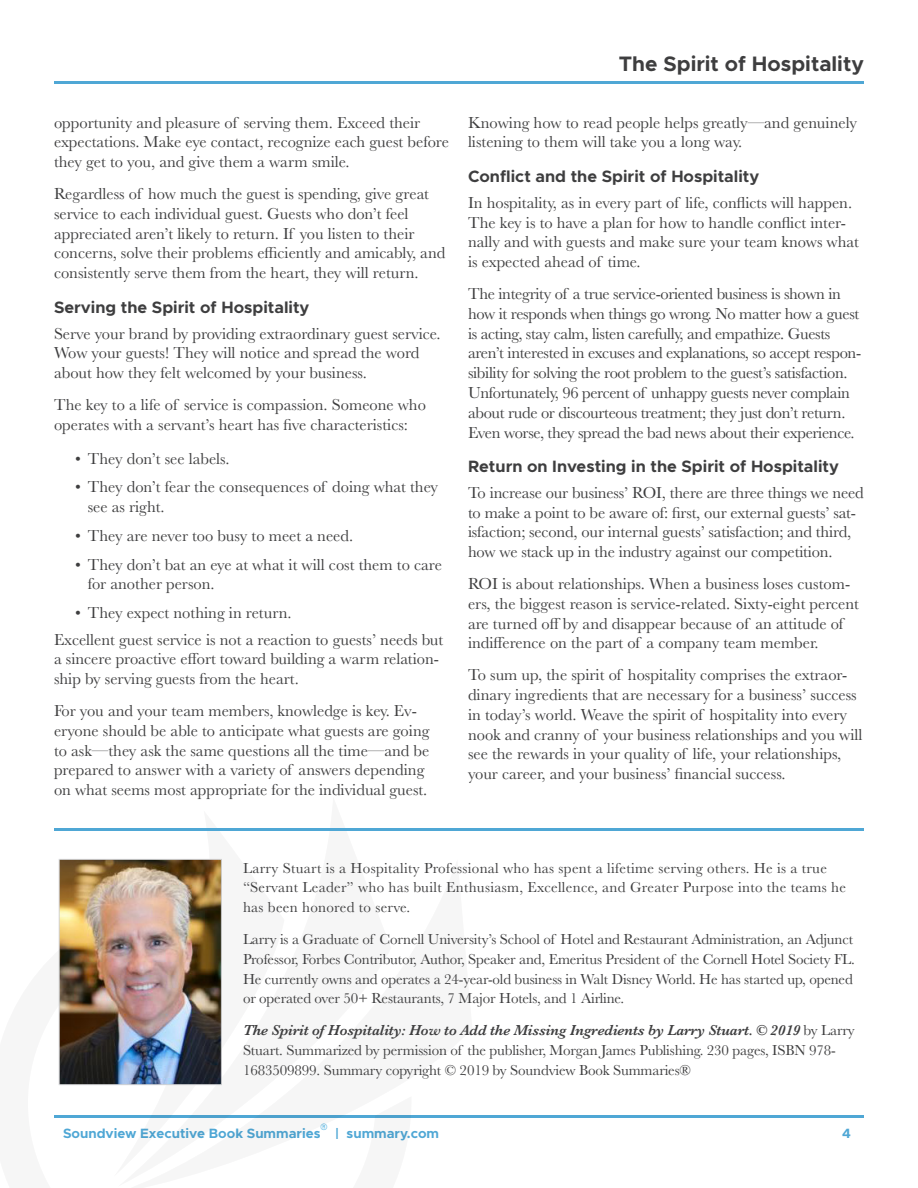
<style>
.page{position:relative;width:918px;height:1188px;background:#fff}
.page>*{position:absolute;margin:0;border:0;box-sizing:border-box;transform-origin:0 0}
.t1{font:700 21px "Metropolis";color:#3e3e3f}
.Body_Copy{font:16.5px/19.8px "Baskerville";color:#3e3e3f}
.Body_Copy-2{font:16.5px/19.8px "Baskerville";letter-spacing:-.02em;color:#3e3e3f}
.Subheading{font:700 16.5px "Metropolis";color:#3e3e3f}
.Author_Box{font:15px/19.8px "Baskerville";letter-spacing:-.01em;color:#3e3e3f}
.Author_Box-2{font:15px/19.8px "Baskerville";letter-spacing:.02em;color:#3e3e3f}
.t2{font:700 13.5px "Metropolis";color:#4fa7d5}
.t3{font:300 condensed 8.7px "Univers LT Std";color:#36a5da}
.s1{font-weight:600;font-style:italic}
</style>
<div class="page">
<hr style="left:54px;top:1115px;width:810px;height:3px;background:#4fa7d5">
<hr style="left:54px;top:81px;width:810px;height:3px;background:#4fa7d5">
<img style="left:61px;top:861px;width:159px;height:222px">
<div style="left:59px;top:859px;width:163px;height:226px;border:1px solid #d1d2d4"></div>
<hr style="left:54px;top:828px;width:810px;height:3px;background:#4fa7d5">
<p class="Body_Copy" style="left:54px;top:113px;width:397px">opportunity and pleasure of serving them. Exceed their expectations. Make eye contact, recognize each guest before they get to you, and give them a warm smile.</p>
<p class="Body_Copy" style="left:54px;top:184px;width:393px">Regardless of how much the guest is spending, give great service to each individual guest. Guests who don’t feel appreciated aren’t likely to return. If you listen to their concerns, solve their problems efficiently and amicably, and consistently serve them from the heart, they will return.</p>
<p class="Subheading" style="left:54px;top:297px;width:257px">Serving the Spirit of Hospitality</p>
<p class="Body_Copy" style="left:54px;top:324px;width:388px">Serve your brand by providing extraordinary guest service.<br>Wow your guests! They will notice and spread the word about how they felt welcomed by your business.</p>
<p class="Body_Copy" style="left:54px;top:395px;width:373px">The key to a life of service is compassion. Someone who operates with a servant’s heart has five characteristics:</p>
<p class="Body_Copy" style="left:75px;top:449px;width:156px">• They don’t see labels.</p>
<p class="Body_Copy" style="left:88px;top:477px;width:352px;text-indent:-13px">• They don’t fear the consequences of doing what they see as right.</p>
<p class="Body_Copy" style="left:75px;top:526px;width:280px">• They are never too busy to meet a need.</p>
<p class="Body_Copy" style="left:88px;top:555px;width:356px;text-indent:-13px">• They don’t bat an eye at what it will cost them to care for another person.</p>
<p class="Body_Copy" style="left:75px;top:603px;width:218px">• They expect nothing in return.</p>
<p class="Body_Copy" style="left:54px;top:630px;width:391px">Excellent guest service is not a reaction to guests’ needs but a sincere proactive effort toward building a warm relation&shy;ship by serving guests from the heart.</p>
<p class="Body_Copy" style="left:54px;top:701px;width:377px">For you and your team members, knowledge is key. Ev&shy;eryone should be able to anticipate what guests are going to ask—they ask the same questions all the time—and be prepared to answer with a variety of answers depending on what seems most appropriate for the individual guest.</p>
<p class="t1" style="left:619px;top:50px;width:247px">The Spirit of Hospitality</p>
<p class="Body_Copy" style="left:468px;top:113px;width:391px">Knowing how to read people helps greatly—and genuinely listening to them will take you a long way.</p>
<p class="Subheading" style="left:468px;top:166px;width:293px">Conflict and the Spirit of Hospitality</p>
<p class="Body_Copy" style="left:468px;top:193px;width:392px">In hospitality, as in every part of life, conflicts will happen.<br>The key is to have a plan for how to handle conflict inter&shy;nally and with guests and make sure your team knows what is expected ahead of time.</p>
<p class="Body_Copy-2" style="left:468px;top:284px;width:395px">The integrity of a true service-oriented business is shown in how it responds when things go wrong. No matter how a guest is acting, stay calm, listen carefully, and empathize. Guests aren’t interested in excuses and explanations, so accept respon&shy;sibility for solving the root problem to the guest’s satisfaction.<br>Unfortunately, 96 percent of unhappy guests never complain about rude or discourteous treatment; they just don’t return.<br>Even worse, they spread the bad news about their experience.</p>
<p class="Subheading" style="left:468px;top:456px;width:373px">Return on Investing in the Spirit of Hospitality</p>
<p class="Body_Copy" style="left:468px;top:483px;width:397px">To increase our business’ ROI, there are three things we need to make a point to be aware of: first, our external guests’ sat&shy;isfaction; second, our internal guests’ satisfaction; and third, how we stack up in the industry against our competition.</p>
<p class="Body_Copy" style="left:468px;top:574px;width:392px">ROI is about relationships. When a business loses custom&shy;ers, the biggest reason is service-related. Sixty-eight percent are turned off by and disappear because of an attitude of indifference on the part of a company team member.</p>
<p class="Body_Copy" style="left:468px;top:665px;width:396px">To sum up, the spirit of hospitality comprises the extraor&shy;dinary ingredients that are necessary for a business’ success in today’s world. Weave the spirit of hospitality into every nook and cranny of your business relationships and you will see the rewards in your quality of life, your relationships, your career, and your business’ financial success.</p>
<p class="Author_Box-2" style="left:243px;top:858px;width:605px">Larry Stuart is a Hospitality Professional who has spent a lifetime serving others. He is a true “Servant Leader” who has built Enthusiasm, Excellence, and Greater Purpose into the teams he has been honored to serve.</p>
<p class="Author_Box" style="left:243px;top:930px;width:613px">Larry is a Graduate of Cornell University’s School of Hotel and Restaurant Administration, an Adjunct Professor, Forbes Contributor, Author, Speaker and, Emeritus President of the Cornell Hotel Society FL.<br>He currently owns and operates a 24-year-old business in Walt Disney World. He has started up, opened or operated over 50+ Restaurants, 7 Major Hotels, and 1 Airline.</p>
<p class="Author_Box" style="left:243px;top:1021px;width:613px"><span class="s1">The Spirit of Hospitality: How to Add the Missing Ingredients by Larry Stuart. © 2019</span> by Larry<br>Stuart. Summarized by permission of the publisher, Morgan James Publishing. 230 pages, ISBN 978-<br>1683509899. Summary copyright © 2019 by Soundview Book Summaries®</p>
<p class="t3" style="left:321px;top:1121px;width:8px">®</p>
<p class="t2" style="left:63px;top:1124px;width:259px">Soundview Executive Book Summaries</p>
<p class="t2" style="left:842px;top:1124px;width:10px">4</p>
<p class="t2" style="left:335px;top:1124px;width:106px">| summary.com</p>
</div>
